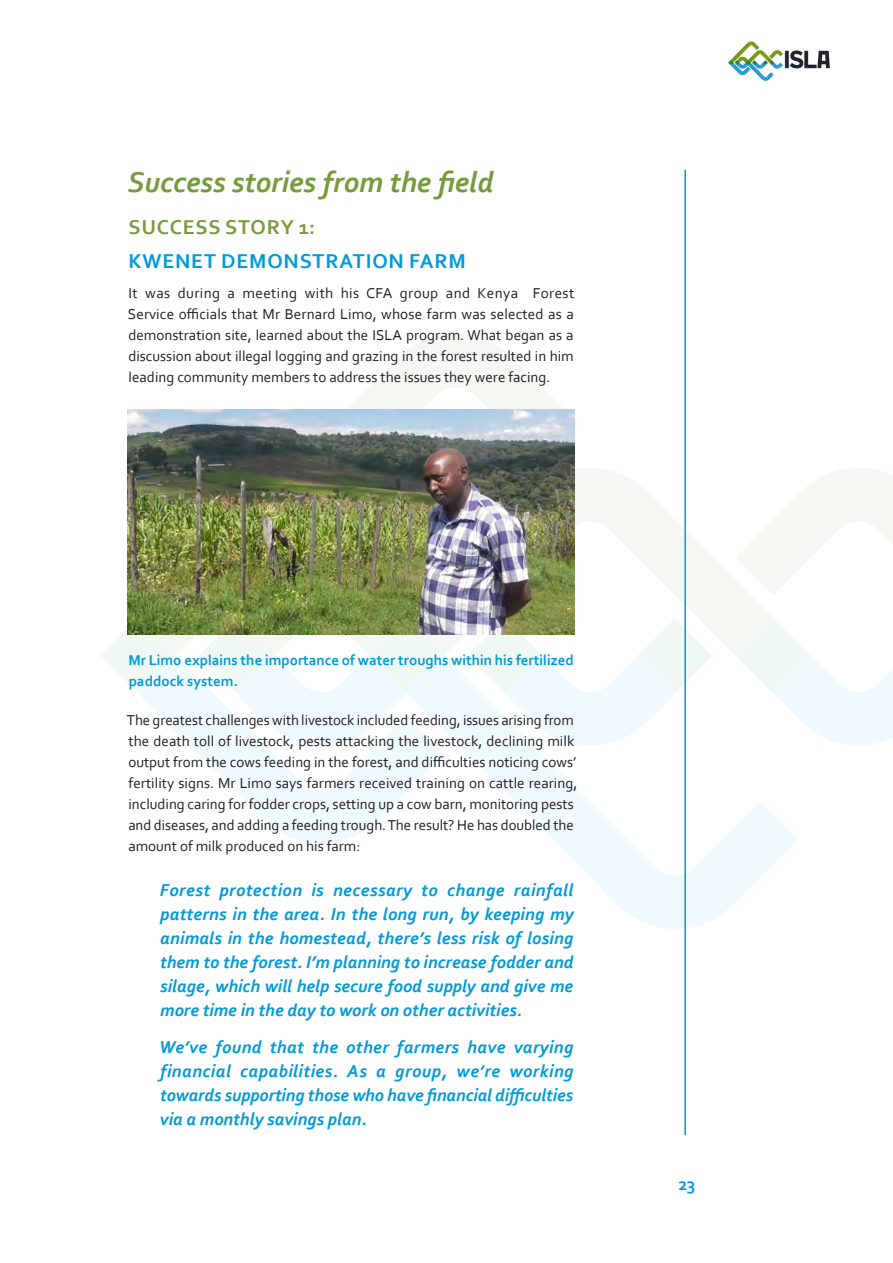
<style>
.page{position:relative;width:893px;height:1263px;background:#fff}
.page>*{position:absolute;margin:0;border:0;box-sizing:border-box;transform-origin:0 0}
.t1{font:italic 700 30px "Corbel";color:#769b3d}
.t2{font:700 21px "Corbel";letter-spacing:.04em;color:#009ad7}
.t3{font:700 21px "Corbel";letter-spacing:.04em;color:#769b3d}
.t4{font:italic 700 18px/24px "Corbel";color:#009ad7;text-align:justify}
.t5{font:700 18px "Corbel";color:#009ad7}
.t6{font:15px/21px "Corbel";color:#231f20;text-align:justify}
.t7{font:700 15px/21px "Corbel";color:#009ad7}
</style>
<div class="page">
<img style="left:728px;top:41px;width:102px;height:40px">
<svg style="left:101px;top:618px;width:37px;height:75px"></svg>
<svg style="left:138px;top:656px;width:267px;height:187px"></svg>
<svg style="left:138px;top:334px;width:440px;height:322px"></svg>
<svg style="left:199px;top:634px;width:208px;height:119px"></svg>
<svg style="left:405px;top:654px;width:392px;height:275px"></svg>
<svg style="left:407px;top:460px;width:365px;height:196px"></svg>
<svg style="left:736px;top:468px;width:157px;height:127px"></svg>
<svg style="left:736px;top:618px;width:157px;height:135px"></svg>
<img style="left:128px;top:409px;width:446px;height:225px">
<hr style="left:684px;top:170px;width:2px;height:965px;background:#009ad7">
<h1 class="t1" style="left:128px;top:164px;width:367px">Success stories from the field</h1>
<h2 class="t3" style="left:128px;top:214px;width:188px">SUCCESS STORY 1:</h2>
<h2 class="t2" style="left:128px;top:248px;width:339px">KWENET DEMONSTRATION FARM</h2>
<p class="t6" style="left:128px;top:282px;width:448px">It was during a meeting with his CFA group and Kenya Forest Service officials that Mr Bernard Limo, whose farm was selected as a demonstration site, learned about the ISLA program. What began as a discussion about illegal logging and grazing in the forest resulted in him leading community members to address the issues they were facing.</p>
<p class="t7" style="left:128px;top:649px;width:447px">Mr Limo explains the importance of water troughs within his fertilized paddock system.</p>
<p class="t6" style="left:127px;top:709px;width:452px;text-align:left">The greatest challenges with livestock included feeding, issues arising from the death toll of livestock, pests attacking the livestock, declining milk output from the cows feeding in the forest, and difficulties noticing cows’ fertility signs. Mr Limo says farmers received training on cattle rearing, including caring for fodder crops, setting up a cow barn, monitoring pests and diseases, and adding a feeding trough. The result? He has doubled the amount of milk produced on his farm:</p>
<p class="t4" style="left:160px;top:878px;width:415px">Forest protection is necessary to change rainfall patterns in the area. In the long run, by keeping my animals in the homestead, there’s less risk of losing them to the forest. I’m planning to increase fodder and silage, which will help secure food supply and give me more time in the day to work on other activities.</p>
<p class="t4" style="left:159px;top:1034px;width:416px">We’ve found that the other farmers have varying financial capabilities. As a group, we’re working towards supporting those who have financial difficulties via a monthly savings plan.</p>
<p class="t5" style="left:678px;top:1173px;width:19px">23</p>
</div>
